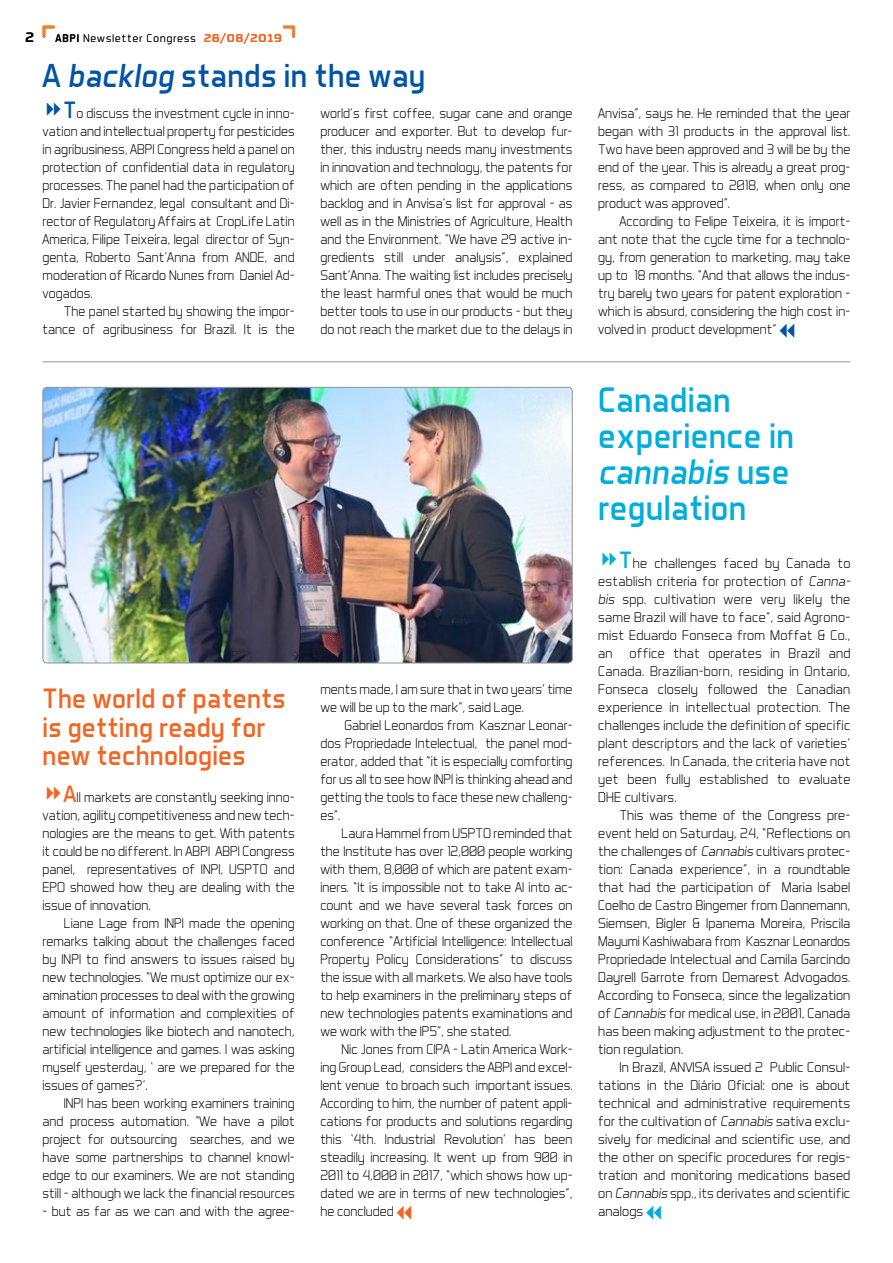
<style>
.page{position:relative;width:893px;height:1263px;background:#fff}
.page>*{position:absolute;margin:0;border:0;box-sizing:border-box;transform-origin:0 0}
.t1{font:36px/36px "Aero Matics";letter-spacing:.01em;color:#00addc}
.t2{font:33.75px "Aero Matics";letter-spacing:.01em;color:#0054a6}
.t3{font:28.5px/28.5px "Aero Matics";letter-spacing:.01em;color:#f26522}
.t4{font:300 14.25px/18px "Aero Matics";letter-spacing:.005em;color:#000;text-align:justify}
.t5{font:500 13.5px "RB No 3.1";color:#000}
.t6{font:300 11.25px "Aero Matics";letter-spacing:.1em;color:#000}
.t7{font:500 11.25px "RB No 3.1";letter-spacing:.1em;color:#f26522}
.s1{font-weight:400}
.s2{font-style:italic}
.s3{font-weight:400;font-size:24px;color:#0054a6}
.s4{font-weight:400;font-size:24px;color:#f26522}
.s5{font-weight:400;font-size:24px;color:#00addc}
</style>
<div class="page">
<svg style="left:43px;top:26px;width:12px;height:12px"></svg>
<svg style="left:283px;top:26px;width:12px;height:12px"></svg>
<hr style="left:43px;top:361px;width:807px;height:1px;background:#939598">
<img style="left:43px;top:387px;width:529px;height:276px">
<div style="left:43px;top:387px;width:530px;height:276px;border:1px solid #939598;border-radius:4px"></div>
<p class="t5" style="left:26px;top:27px;width:10px">2</p>
<p class="t6" style="left:55px;top:31px;width:142px"><span class="s1">ABPI</span> Newsletter Congress</p>
<p class="t7" style="left:212px;top:29px;width:9px">6</p>
<p class="t7" style="left:204px;top:29px;width:79px">28/08/2019</p>
<h2 class="t2" style="left:43px;top:55px;width:384px">A <span class="s2">backlog</span> stands in the way</h2>
<p class="t4" style="left:43px;top:104px;width:254px;text-indent:21px"><span class="s3">T</span>o discuss the investment cycle in inno&shy;vation and intellectual property for pesticides in agribusiness, ABPI Congress held a panel on protection of confidential data in regulatory processes. The panel had the participation of Dr. Javier Fernandez, legal consultant and Di&shy;rector of Regulatory Affairs at CropLife Latin America, Filipe Teixeira, legal director of Syn&shy;genta, Roberto Sant’Anna from ANDE, and moderation of Ricardo Nunes from Daniel Ad&shy;vogados.</p>
<p class="t4" style="left:43px;top:302px;width:254px;text-align:right">The panel started by showing the impor&shy;tance of agribusiness for Brazil. It is the</p>
<p class="t4" style="left:320px;top:104px;width:254px">world’s first coffee, sugar cane and orange producer and exporter. But to develop fur&shy;ther, this industry needs many investments in innovation and technology, the patents for which are often pending in the applications backlog and in Anvisa’s list for approval – as well as in the Ministries of Agriculture, Health and the Environment. “We have 29 active in&shy;gredients still under analysis”, explained Sant’Anna. The waiting list includes precisely the least harmful ones that would be much better tools to use in our products – but they do not reach the market due to the delays in</p>
<h3 class="t3" style="left:43px;top:684px;width:245px">The world of patents is getting ready for new technologies</h3>
<p class="t4" style="left:320px;top:680px;width:254px">ments made, I am sure that in two years’ time we will be up to the mark”, said Lage.</p>
<p class="t4" style="left:320px;top:716px;width:254px;text-indent:24px">Gabriel Leonardos from Kasznar Leonar&shy;dos Propriedade Intelectual, the panel mod&shy;erator, added that “it is especially comforting for us all to see how INPI is thinking ahead and getting the tools to face these new challeng&shy;es”.</p>
<p class="t4" style="left:320px;top:824px;width:254px;text-indent:21px">Laura Hammel from USPTO reminded that the Institute has over 12,000 people working with them, 8,000 of which are patent exam&shy;iners. “It is impossible not to take AI into ac&shy;count and we have several task forces on working on that. One of these organized the conference “Artificial Intelligence: Intellectual Property Policy Considerations” to discuss the issue with all markets. We also have tools to help examiners in the preliminary steps of new technologies patents examinations and we work with the IP5”, she stated.</p>
<p class="t4" style="left:320px;top:1040px;width:254px;text-indent:21px">Nic Jones from CIPA – Latin America Work&shy;ing Group Lead, considers the ABPI and excel&shy;lent venue to broach such important issues.<br>According to him, the number of patent appli&shy;cations for products and solutions regarding this ‘4th. Industrial Revolution’ has been steadily increasing. It went up from 900 in 2011 to 4,000 in 2017, “which shows how up&shy;dated we are in terms of new technologies”, he concluded</p>
<p class="t4" style="left:43px;top:788px;width:254px;text-indent:21px"><span class="s4">A</span>ll markets are constantly seeking inno&shy;vation, agility competitiveness and new tech&shy;nologies are the means to get. With patents it could be no different. In ABPI ABPI Congress panel, representatives of INPI, USPTO and EPO showed how they are dealing with the issue of innovation.</p>
<p class="t4" style="left:43px;top:914px;width:254px;text-indent:21px">Liane Lage from INPI made the opening remarks talking about the challenges faced by INPI to find answers to issues raised by new technologies. “We must optimize our ex&shy;amination processes to deal with the growing amount of information and complexities of new technologies like biotech and nanotech, artificial intelligence and games. I was asking myself yesterday, ‘ are we prepared for the issues of games?’.</p>
<p class="t4" style="left:43px;top:1094px;width:254px;text-indent:21px">INPI has been working examiners training and process automation. “We have a pilot project for outsourcing searches, and we have some partnerships to channel knowl&shy;edge to our examiners. We are not standing still – although we lack the financial resources</p>
<p class="t4" style="left:43px;top:1202px;width:254px">– but as far as we can and with the agree-</p>
<p class="t4" style="left:598px;top:104px;width:254px">Anvisa”, says he. He reminded that the year began with 31 products in the approval list.<br>Two have been approved and 3 will be by the end of the year. This is already a great prog&shy;ress, as compared to 2018, when only one product was approved”.</p>
<p class="t4" style="left:598px;top:212px;width:254px;text-indent:21px">According to Felipe Teixeira, it is import&shy;ant note that the cycle time for a technolo&shy;gy, from generation to marketing, may take up to 18 months. “And that allows the indus&shy;try barely two years for patent exploration – which is absurd, considering the high cost in&shy;volved in product development”</p>
<h1 class="t1" style="left:598px;top:381px;width:197px">Canadian experience in <span class="s2">cannabis</span> use regulation</h1>
<p class="t4" style="left:598px;top:554px;width:254px;text-indent:21px"><span class="s5">T</span>he challenges faced by Canada to establish criteria for protection of <span class="s2">Canna&shy;bis</span> spp. cultivation were very likely the same Brazil will have to face”, said Agrono&shy;mist Eduardo Fonseca from Moffat &amp; Co., an office that operates in Brazil and Canada. Brazilian-born, residing in Ontario, Fonseca closely followed the Canadian experience in intellectual protection. The challenges include the definition of specific plant descriptors and the lack of varieties’ references. In Canada, the criteria have not yet been fully established to evaluate DHE cultivars.</p>
<p class="t4" style="left:598px;top:806px;width:254px;text-indent:21px">This was theme of the Congress pre&shy;event held on Saturday, 24, “Reflections on the challenges of <span class="s2">Cannabis</span> cultivars protec&shy;tion: Canada experience”, in a roundtable that had the participation of Maria Isabel Coelho de Castro Bingemer from Dannemann, Siemsen, Bigler &amp; Ipanema Moreira, Priscila Mayumi Kashiwabara from Kasznar Leonardos Propriedade Intelectual and Camila Garcindo Dayrell Garrote from Demarest Advogados.<br>According to Fonseca, since the legalization of <span class="s2">Cannabis</span> for medical use, in 2001, Canada has been making adjustment to the protec&shy;tion regulation.</p>
<p class="t4" style="left:598px;top:1058px;width:254px;text-indent:21px">In Brazil, ANVISA issued 2 Public Consul&shy;tations in the Diário Oficial: one is about technical and administrative requirements for the cultivation of <span class="s2">Cannabis</span> sativa exclu&shy;sively for medicinal and scientific use, and the other on specific procedures for regis&shy;tration and monitoring medications based on <span class="s2">Cannabis</span> spp., its derivates and scientific analogs</p>
</div>
